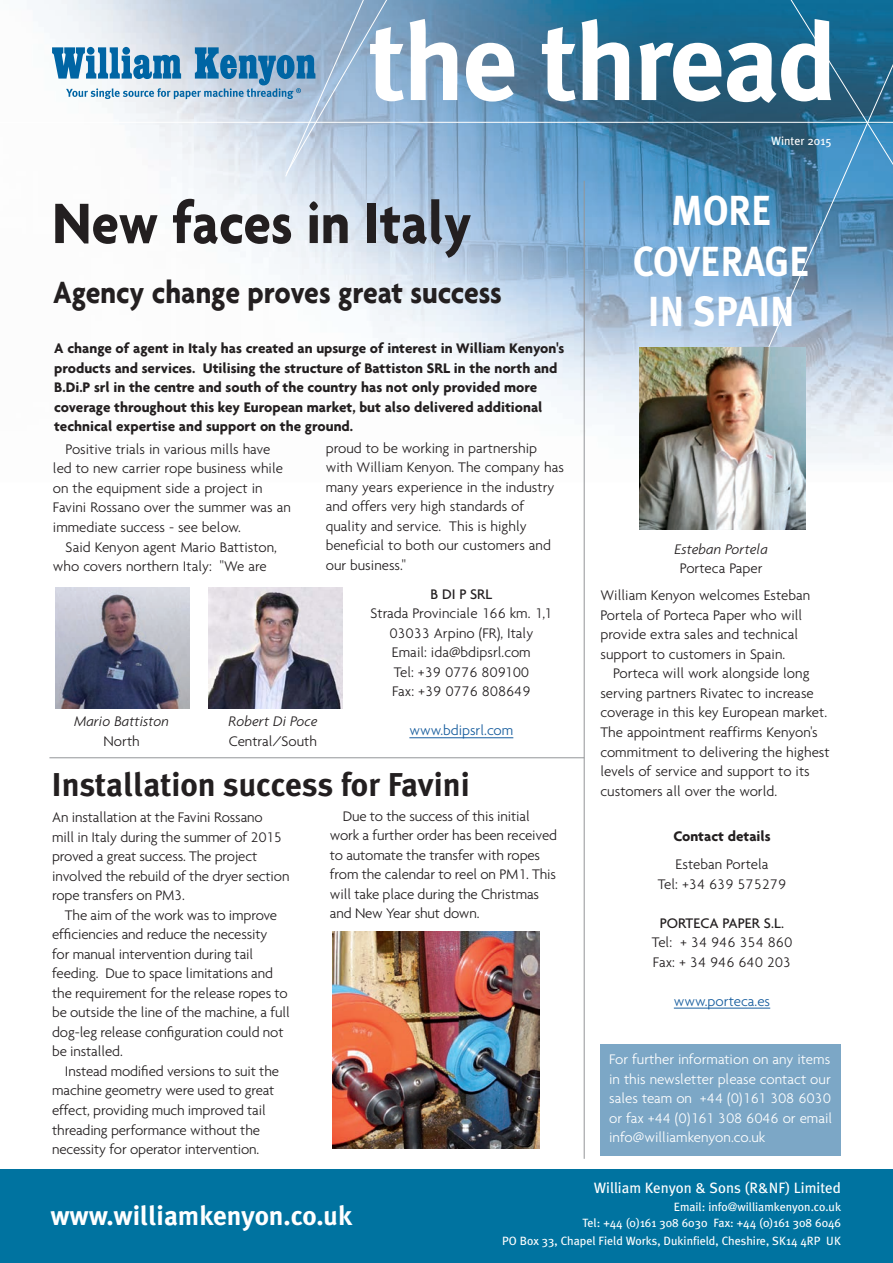
<style>
.page{position:relative;width:893px;height:1263px;background:#fff}
.page>*{position:absolute;margin:0;border:0;box-sizing:border-box;transform-origin:0 0}
.t1{font:700 109.5px "Meta Plus";letter-spacing:-.02em;color:#fff}
.t2{font:700 61.5px "Agenda";color:#231f20;scale:.9 1}
.t3{font:700 42px/50.4px "Meta Plus";color:#fff;text-align:center;scale:.9 1}
.t4{font:700 33px "Agenda";color:#231f20;scale:.9 1}
.t5{font:700 33px "Meta Plus";color:#231f20}
.t6{font:700 27px "Meta Plus";color:#fff}
.t7{font:300 15px/19.5px "Agenda";letter-spacing:-.01em;color:#231f20}
.t8{font:700 15px/19.5px "Agenda";color:#231f20}
.t9{font:300 15px/19.5px "Agenda";color:#fff}
.t10{font:italic 300 15px "Agenda";color:#231f20}
.t11{font:15px "Meta Plus";color:#fff}
.t12{font:300 15px "Agenda";color:#175d9e}
.t13{font:500 15px "Agenda";color:#231f20}
.t14{font:12px "Meta Plus";color:#fff}
</style>
<div class="page">
<img style="left:44px;top:0;width:719px;height:385px">
<hr style="left:0;top:122px;width:893px;height:1px;background:#fff">
<div style="left:763px;top:0;width:130px;height:24px;background:#0e6c97"></div>
<svg style="left:542px;top:24px;width:351px;height:836px"></svg>
<svg style="left:52px;top:0;width:340px;height:177px"></svg>
<hr style="left:49px;top:757px;width:535px;height:1px;background:#939598">
<div style="left:0;top:1169px;width:893px;height:94px;background:#0073a0"></div>
<div style="left:601px;top:1044px;width:240px;height:112px;background:#7ca7c6"></div>
<hr style="left:584px;top:181px;width:1px;height:978px;background:#939598">
<img style="left:56px;top:587px;width:133px;height:121px">
<img style="left:208px;top:587px;width:134px;height:121px">
<img style="left:639px;top:347px;width:166px;height:183px">
<img style="left:332px;top:932px;width:208px;height:216px">
<hr style="left:674px;top:1008px;width:96px;height:1px;background:#175d9e">
<hr style="left:409px;top:737px;width:104px;height:1px;background:#175d9e">
<p class="t1" style="left:369px;top:-1px;width:470px">the thread</p>
<p class="t14" style="left:771px;top:134px;width:62px">Winter 2015</p>
<p class="t2" style="left:52px;top:186px;width:467px">New faces in Italy</p>
<p class="t4" style="left:53px;top:272px;width:500px">Agency change proves great success</p>
<p class="t8" style="left:54px;top:338px;width:512px">A change of agent in Italy has created an upsurge of interest in William Kenyon's products and services. Utilising the structure of Battiston SRL in the north and B.Di.P srl in the centre and south of the country has not only provided more coverage throughout this key European market, but also delivered additional technical expertise and support on the ground.</p>
<p class="t7" style="left:53px;top:439px;width:239px;text-indent:13px">Positive trials in various mills have led to new carrier rope business while on the equipment side a project in Favini Rossano over the summer was an immediate success - see below.</p>
<p class="t7" style="left:53px;top:537px;width:226px;text-indent:13px">Said Kenyon agent Mario Battiston, who covers northern Italy: "We are</p>
<p class="t7" style="left:326px;top:438px;width:240px">proud to be working in partnership with William Kenyon. The company has many years experience in the industry and offers very high standards of quality and service. This is highly beneficial to both our customers and our business."</p>
<p class="t10" style="left:74px;top:713px;width:96px">Mario Battiston</p>
<p class="t7" style="left:103px;top:731px;width:38px">North</p>
<p class="t10" style="left:228px;top:713px;width:91px">Robert Di Poce</p>
<p class="t7" style="left:229px;top:731px;width:90px">Central/South</p>
<p class="t13" style="left:430px;top:585px;width:63px">B DI P SRL</p>
<p class="t7" style="left:371px;top:603px;width:183px">Strada Provinciale 166 km. 1,1</p>
<p class="t7" style="left:389px;top:623px;width:145px">03033 Arpino (FR), Italy</p>
<p class="t7" style="left:392px;top:642px;width:140px">Email: ida@bdipsrl.com</p>
<p class="t7" style="left:394px;top:662px;width:137px">Tel: +39 0776 809100</p>
<p class="t7" style="left:392px;top:681px;width:140px">Fax: +39 0776 808649</p>
<p class="t12" style="left:409px;top:722px;width:105px">www.bdipsrl.com</p>
<p class="t5" style="left:51px;top:765px;width:420px">Installation success for Favini</p>
<p class="t7" style="left:52px;top:808px;width:239px">An installation at the Favini Rossano<br>mill in Italy during the summer of 2015 proved a great success. The project involved the rebuild of the dryer section rope transfers on PM3.</p>
<p class="t7" style="left:52px;top:905px;width:239px;text-indent:13px">The aim of the work was to improve efficiencies and reduce the necessity<br>for manual intervention during tail feeding. Due to space limitations and the requirement for the release ropes to be outside the line of the machine, a full dog-leg release configuration could not be installed.</p>
<p class="t7" style="left:52px;top:1061px;width:228px;text-indent:13px">Instead modified versions to suit the machine geometry were used to great effect, providing much improved tail threading performance without the necessity for operator intervention.</p>
<p class="t7" style="left:330px;top:806px;width:229px;text-indent:13px">Due to the success of this initial work a further order has been received to automate the transfer with ropes from the calendar to reel on PM1. This will take place during the Christmas and New Year shut down.</p>
<p class="t3" style="left:633px;top:185px;width:198px">MORE<br>COVERAGE</p>
<p class="t3" style="left:648px;top:286px;width:165px">IN SPAIN</p>
<p class="t10" style="left:675px;top:540px;width:95px">Esteban Portela</p>
<p class="t7" style="left:680px;top:558px;width:84px">Porteca Paper</p>
<p class="t7" style="left:600px;top:586px;width:211px">William Kenyon welcomes Esteban<br>Portela of Porteca Paper who will provide extra sales and technical support to customers in Spain.</p>
<p class="t7" style="left:600px;top:664px;width:231px;text-indent:13px">Porteca will work alongside long serving partners Rivatec to increase coverage in this key European market.<br>The appointment reaffirms Kenyon's commitment to delivering the highest levels of service and support to its customers all over the world.</p>
<p class="t8" style="left:673px;top:826px;width:99px">Contact details</p>
<p class="t7" style="left:675px;top:854px;width:94px">Esteban Portela</p>
<p class="t7" style="left:658px;top:874px;width:130px">Tel: +34 639 575279</p>
<p class="t13" style="left:660px;top:914px;width:126px">PORTECA PAPER S.L.</p>
<p class="t7" style="left:652px;top:932px;width:142px">Tel: + 34 946 354 860</p>
<p class="t7" style="left:653px;top:952px;width:140px">Fax: + 34 946 640 203</p>
<p class="t12" style="left:674px;top:992px;width:98px">www.porteca.es</p>
<p class="t9" style="left:609px;top:1049px;width:225px">For further information on any items in this newsletter please contact our sales team on +44 (0)161 308 6030 or fax +44 (0)161 308 6046 or email info@williamkenyon.co.uk</p>
<p class="t6" style="left:50px;top:1200px;width:303px">www.williamkenyon.co.uk</p>
<p class="t11" style="left:594px;top:1178px;width:249px">William Kenyon &amp; Sons (R&amp;NF) Limited</p>
<p class="t14" style="left:674px;top:1199px;width:169px">Email: info@williamkenyon.co.uk</p>
<p class="t14" style="left:582px;top:1216px;width:260px">Tel: +44 (0)161 308 6030 Fax: +44 (0)161 308 6046</p>
<p class="t14" style="left:502px;top:1234px;width:340px">PO Box 33, Chapel Field Works, Dukinfield, Cheshire, SK14 4RP UK</p>
</div>
